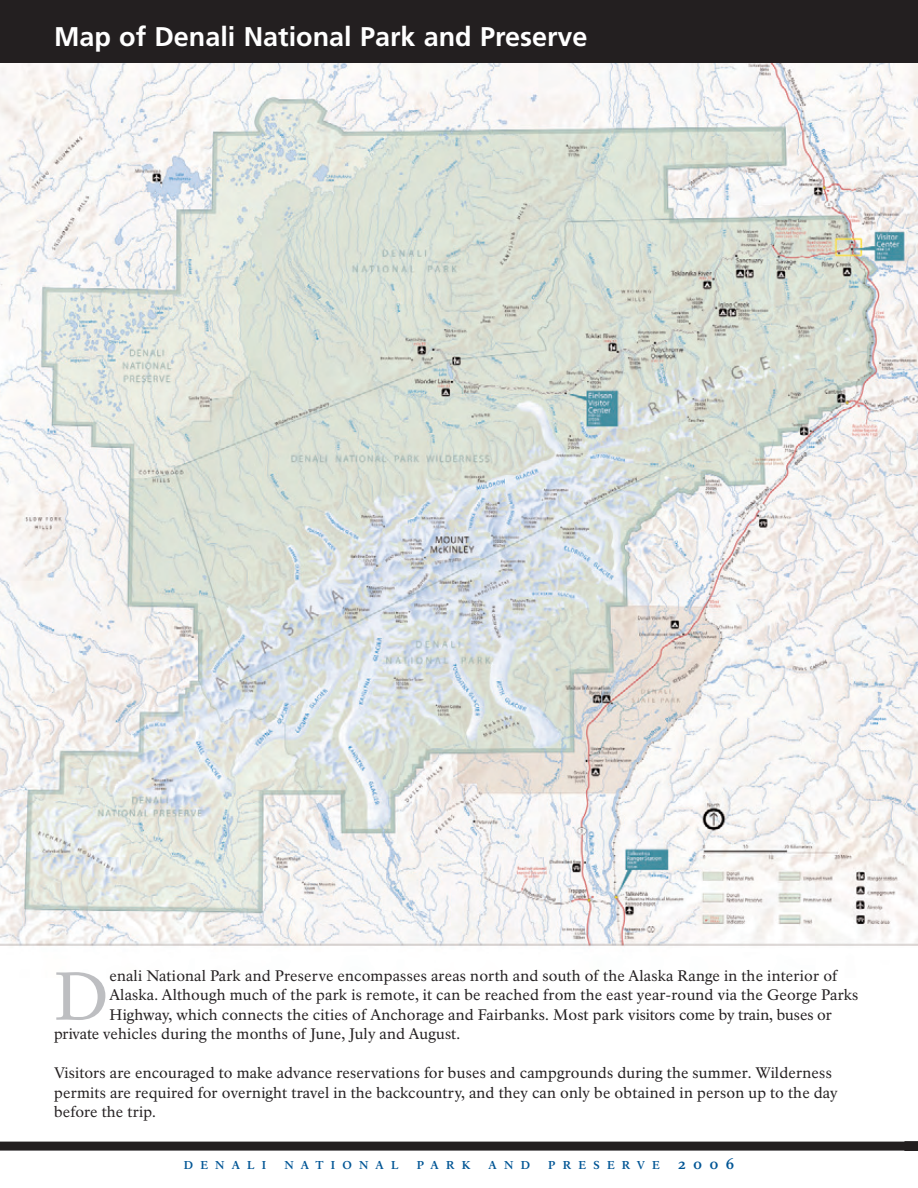
<style>
.page{position:relative;width:918px;height:1188px;background:#fff}
.page>*{position:absolute;margin:0;border:0;box-sizing:border-box;transform-origin:0 0}
.t1{font:66.75px "NPS Rawlinson";color:#bdbec1}
.t2{font:700 27px "Frutiger";color:#fff}
.t3{font:15px/19.5px "NPS Rawlinson";letter-spacing:.01em;color:#231f20}
.t4{font:700 11.25px "NPS Rawlinson";letter-spacing:.645em;color:#005595}
.s1{font-size:15px}
</style>
<div class="page">
<img style="left:0;top:63px;width:918px;height:884px">
<div style="left:0;top:1142px;width:918px;height:9px;background:#231f20"></div>
<div style="left:0;top:0;width:918px;height:63px;background:#231f20"></div>
<p class="t2" style="left:54px;top:26px;width:535px">Map of Denali National Park and Preserve</p>
<p class="t1" style="left:54px;top:970px;width:56px">D</p>
<p class="t3" style="left:110px;top:967px;width:729px">enali National Park and Preserve encompasses areas north and south of the Alaska Range in the interior of</p>
<p class="t3" style="left:110px;top:987px;width:750px">Alaska. Although much of the park is remote, it can be reached from the east year-round via the George Parks</p>
<p class="t3" style="left:110px;top:1006px;width:724px">Highway, which connects the cities of Anchorage and Fairbanks. Most park visitors come by train, buses or</p>
<p class="t3" style="left:54px;top:1026px;width:408px">private vehicles during the months of June, July and August.</p>
<p class="t3" style="left:54px;top:1065px;width:785px">Visitors are encouraged to make advance reservations for buses and campgrounds during the summer. Wilderness permits are required for overnight travel in the backcountry, and they can only be obtained in person up to the day before the trip.</p>
<p class="t4" style="left:184px;top:1161px;width:84px">DENALI</p>
<p class="t4" style="left:284px;top:1161px;width:116px">NATIONAL</p>
<p class="t4" style="left:417px;top:1161px;width:55px">PARK</p>
<p class="t4" style="left:489px;top:1161px;width:43px">AND</p>
<p class="t4" style="left:548px;top:1161px;width:187px">PRESERVE <span class="s1">2006</span></p>
</div>
